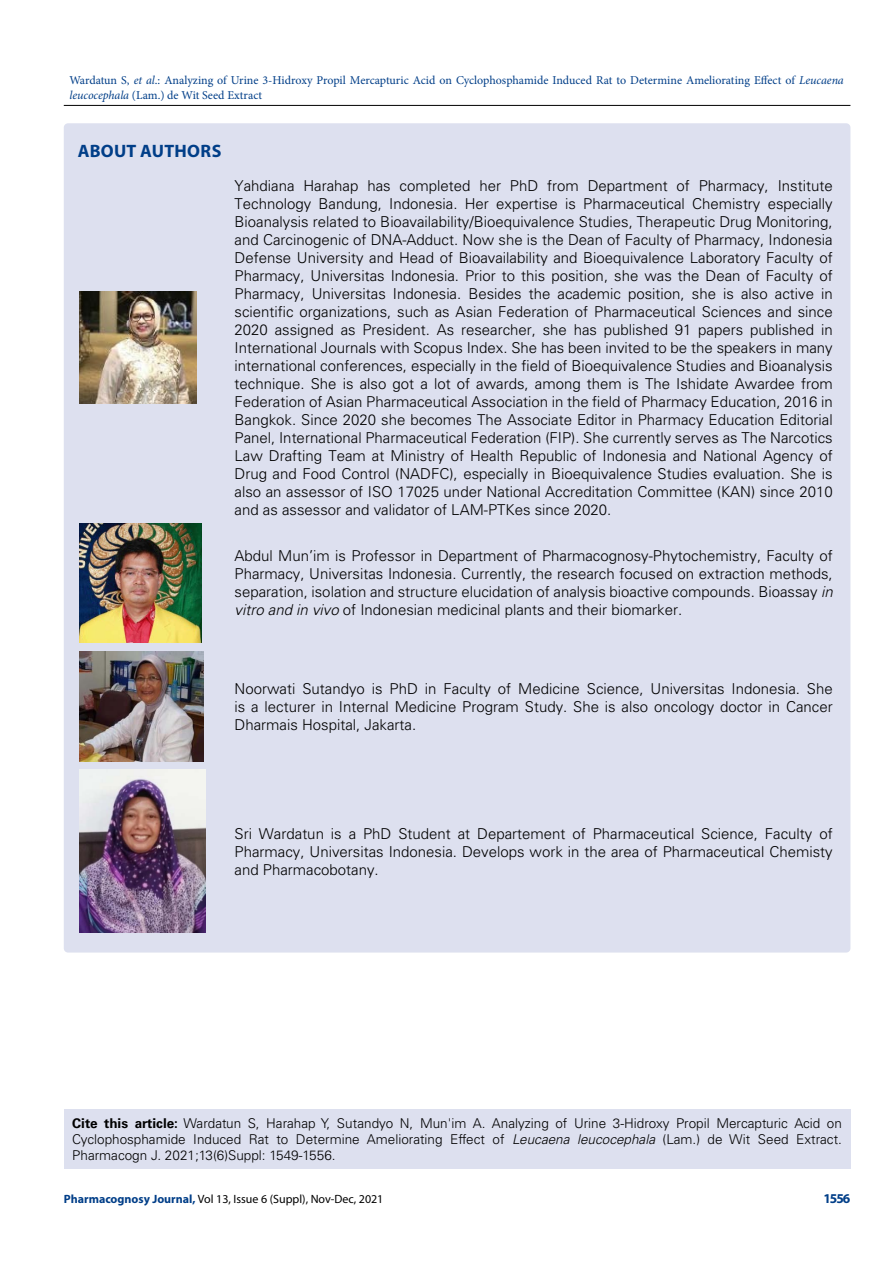
<style>
.page{position:relative;width:893px;height:1263px;background:#fff}
.page>*{position:absolute;margin:0;border:0;box-sizing:border-box;transform-origin:0 0}
.t1{font:700 18px "Myriad Pro";letter-spacing:.015em;color:#003e88}
.t2{font:300 15px/18px "Univers LT Std";color:#000;text-align:justify}
.t3{font:300 13.5px/16.2px "Univers LT Std";color:#000;text-align:justify}
.t4{font:700 13.5px "Myriad Pro";color:#003e88}
.t5{font:12px/14.4px "Minion Pro";color:#003e88}
.t6{font:12px "Myriad Pro";color:#000}
.s1{font-style:italic}
.s2{font-weight:700}
.s3{font-weight:700;color:#003e88}
</style>
<div class="page">
<hr style="left:64px;top:105px;width:786px;height:1px;background:#000">
<div style="left:64px;top:1109px;width:786px;height:60px;background:#dde0ef"></div>
<div style="left:64px;top:123px;width:786px;height:829px;background:#dde0ef;border-radius:4px"></div>
<img style="left:80px;top:291px;width:116px;height:113px">
<img style="left:80px;top:523px;width:121px;height:120px">
<img style="left:80px;top:651px;width:123px;height:110px">
<img style="left:80px;top:770px;width:126px;height:162px">
<p class="t5" style="left:69px;top:73px;width:776px">Wardatun S, <span class="s1">et al</span>.: Analyzing of Urine 3-Hidroxy Propil Mercapturic Acid on Cyclophosphamide Induced Rat to Determine Ameliorating Effect of <span class="s1">Leucaena leucocephala</span> (Lam.) de Wit Seed Extract</p>
<p class="t1" style="left:78px;top:139px;width:145px">ABOUT AUTHORS</p>
<p class="t2" style="left:235px;top:177px;width:600px">Yahdiana Harahap has completed her PhD from Department of Pharmacy, Institute Technology Bandung, Indonesia. Her expertise is Pharmaceutical Chemistry especially Bioanalysis related to Bioavailability/Bioequivalence Studies, Therapeutic Drug Monitoring, and Carcinogenic of DNA-Adduct. Now she is the Dean of Faculty of Pharmacy, Indonesia Defense University and Head of Bioavailability and Bioequivalence Laboratory Faculty of Pharmacy, Universitas Indonesia. Prior to this position, she was the Dean of Faculty of Pharmacy, Universitas Indonesia. Besides the academic position, she is also active in scientific organizations, such as Asian Federation of Pharmaceutical Sciences and since 2020 assigned as President. As researcher, she has published 91 papers published in International Journals with Scopus Index. She has been invited to be the speakers in many international conferences, especially in the field of Bioequivalence Studies and Bioanalysis technique. She is also got a lot of awards, among them is The Ishidate Awardee from Federation of Asian Pharmaceutical Association in the field of Pharmacy Education, 2016 in Bangkok. Since 2020 she becomes The Associate Editor in Pharmacy Education Editorial Panel, International Pharmaceutical Federation (FIP). She currently serves as The Narcotics Law Drafting Team at Ministry of Health Republic of Indonesia and National Agency of Drug and Food Control (NADFC), especially in Bioequivalence Studies evaluation. She is also an assessor of ISO 17025 under National Accreditation Committee (KAN) since 2010 and as assessor and validator of LAM-PTKes since 2020.</p>
<p class="t2" style="left:235px;top:547px;width:600px">Abdul Mun’im is Professor in Department of Pharmacognosy-Phytochemistry, Faculty of Pharmacy, Universitas Indonesia. Currently, the research focused on extraction methods, separation, isolation and structure elucidation of analysis bioactive compounds. Bioassay <span class="s1">in vitro and in vivo</span> of Indonesian medicinal plants and their biomarker.</p>
<p class="t2" style="left:235px;top:679px;width:600px">Noorwati Sutandyo is PhD in Faculty of Medicine Science, Universitas Indonesia. She is a lecturer in Internal Medicine Program Study. She is also oncology doctor in Cancer Dharmais Hospital, Jakarta.</p>
<p class="t2" style="left:235px;top:824px;width:600px">Sri Wardatun is a PhD Student at Departement of Pharmaceutical Science, Faculty of Pharmacy, Universitas Indonesia. Develops work in the area of Pharmaceutical Chemisty and Pharmacobotany.</p>
<p class="t3" style="left:72px;top:1115px;width:771px"><span class="s2">Cite this article:</span> Wardatun S, Harahap Y, Sutandyo N, Mun'im A. Analyzing of Urine 3-Hidroxy Propil Mercapturic Acid on Cyclophosphamide Induced Rat to Determine Ameliorating Effect of <span class="s1">Leucaena leucocephala</span> (Lam.) de Wit Seed Extract.<br>Pharmacogn J. 2021;13(6)Suppl: 1549-1556.</p>
<p class="t6" style="left:64px;top:1191px;width:321px"><span class="s3">Pharmacognosy Journal,</span> Vol 13, Issue 6 (Suppl), Nov-Dec, 2021</p>
<p class="t4" style="left:823px;top:1189px;width:29px">1556</p>
</div>
